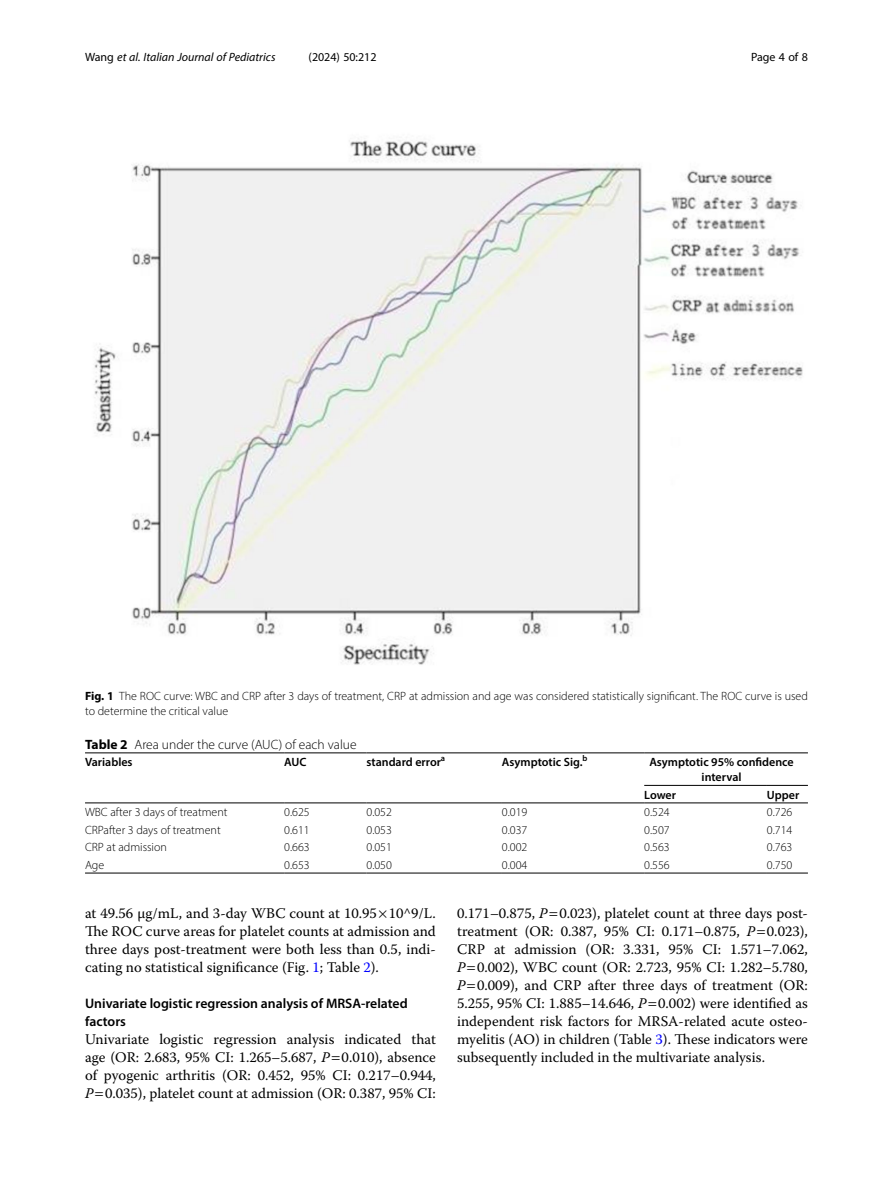
<style>
.page{position:relative;width:893px;height:1191px;background:#fff}
.page>*{position:absolute;margin:0;border:0;box-sizing:border-box;transform-origin:0 0}
.Body_Text{font:14.7px/18px "Warnock Pro";color:#000;text-align:justify}
.Body_Text_Indent{font:14.7px/18px "Warnock Pro";color:#000;text-align:justify}
.Head_2{font:600 13.8px/18px "Myriad Pro";color:#000}
.Table_Caption{font:300 13.5px "Myriad Pro";color:#000}
.Table_Body{font:300 12px "Myriad Pro";color:#000}
.Figure_Caption{font:300 12px/15px "Myriad Pro";color:#000}
.Table_Head{font:600 12px/15px "Myriad Pro";color:#000;text-align:center}
.t1{font:italic 12px "Myriad Pro";color:#000}
.t2{font:12px "Myriad Pro";color:#000}
.s1{font-style:normal}
.s2{font-weight:700}
.s3{color:#00f}
.s4{font-style:italic}
</style>
<div class="page">
<hr style="left:85px;top:802px;width:199px;height:1px;background:#000">
<hr style="left:284px;top:802px;width:82px;height:1px;background:#000">
<hr style="left:366px;top:802px;width:136px;height:1px;background:#000">
<hr style="left:502px;top:802px;width:142px;height:1px;background:#000">
<hr style="left:284px;top:752px;width:82px;height:1px;background:#000">
<hr style="left:366px;top:752px;width:136px;height:1px;background:#000">
<hr style="left:502px;top:752px;width:142px;height:1px;background:#000">
<hr style="left:644px;top:802px;width:123px;height:1px;background:#000">
<hr style="left:767px;top:802px;width:41px;height:1px;background:#000">
<hr style="left:85px;top:872px;width:199px;height:1px;background:#000">
<hr style="left:284px;top:872px;width:82px;height:1px;background:#000">
<hr style="left:366px;top:872px;width:136px;height:1px;background:#000">
<hr style="left:502px;top:872px;width:142px;height:1px;background:#000">
<hr style="left:644px;top:872px;width:123px;height:1px;background:#000">
<hr style="left:767px;top:872px;width:41px;height:1px;background:#000">
<hr style="left:85px;top:752px;width:199px;height:1px;background:#000">
<hr style="left:644px;top:752px;width:123px;height:1px;background:#000">
<hr style="left:767px;top:752px;width:41px;height:1px;background:#000">
<hr style="left:644px;top:785px;width:123px;height:1px;background:#000">
<hr style="left:767px;top:785px;width:41px;height:1px;background:#000">
<img style="left:94px;top:138px;width:709px;height:527px">
<p class="t1" style="left:85px;top:50px;width:192px"><span class="s1">Wang</span> et al. Italian Journal of Pediatrics</p>
<p class="t2" style="left:309px;top:50px;width:70px">(2024) 50:212</p>
<p class="t2" style="left:751px;top:50px;width:58px">Page 4 of 8</p>
<p class="Figure_Caption" style="left:85px;top:688px;width:724px"><span class="s2">Fig. 1</span> The ROC curve: WBC and CRP after 3 days of treatment, CRP at admission and age was considered statistically significant. The ROC curve is used to determine the critical value</p>
<p class="Table_Caption" style="left:85px;top:736px;width:273px"><span class="s2">Table 2</span> Area under the curve (AUC) of each value</p>
<p class="Table_Head" style="left:85px;top:754px;width:49px">Variables</p>
<p class="Table_Head" style="left:284px;top:754px;width:24px">AUC</p>
<p class="Table_Head" style="left:366px;top:754px;width:80px">standard error<sup>a</sup></p>
<p class="Table_Head" style="left:502px;top:754px;width:87px">Asymptotic Sig.<sup>b</sup></p>
<p class="Table_Head" style="left:649px;top:754px;width:146px">Asymptotic 95% confidence interval</p>
<p class="Table_Head" style="left:644px;top:787px;width:33px">Lower</p>
<p class="Table_Head" style="left:767px;top:787px;width:34px">Upper</p>
<p class="Table_Body" style="left:85px;top:805px;width:144px">WBC after 3 days of treatment</p>
<p class="Table_Body" style="left:284px;top:805px;width:27px">0.625</p>
<p class="Table_Body" style="left:366px;top:805px;width:27px">0.052</p>
<p class="Table_Body" style="left:502px;top:805px;width:27px">0.019</p>
<p class="Table_Body" style="left:644px;top:805px;width:27px">0.524</p>
<p class="Table_Body" style="left:767px;top:805px;width:27px">0.726</p>
<p class="Table_Body" style="left:85px;top:822px;width:137px">CRPafter 3 days of treatment</p>
<p class="Table_Body" style="left:284px;top:822px;width:27px">0.611</p>
<p class="Table_Body" style="left:366px;top:822px;width:27px">0.053</p>
<p class="Table_Body" style="left:502px;top:822px;width:27px">0.037</p>
<p class="Table_Body" style="left:644px;top:822px;width:27px">0.507</p>
<p class="Table_Body" style="left:767px;top:822px;width:27px">0.714</p>
<p class="Table_Body" style="left:85px;top:840px;width:83px">CRP at admission</p>
<p class="Table_Body" style="left:284px;top:840px;width:27px">0.663</p>
<p class="Table_Body" style="left:366px;top:840px;width:27px">0.051</p>
<p class="Table_Body" style="left:502px;top:840px;width:27px">0.002</p>
<p class="Table_Body" style="left:644px;top:840px;width:27px">0.563</p>
<p class="Table_Body" style="left:767px;top:840px;width:27px">0.763</p>
<p class="Table_Body" style="left:85px;top:857px;width:21px">Age</p>
<p class="Table_Body" style="left:284px;top:857px;width:27px">0.653</p>
<p class="Table_Body" style="left:366px;top:857px;width:27px">0.050</p>
<p class="Table_Body" style="left:502px;top:857px;width:27px">0.004</p>
<p class="Table_Body" style="left:644px;top:857px;width:27px">0.556</p>
<p class="Table_Body" style="left:767px;top:857px;width:27px">0.750</p>
<p class="Body_Text_Indent" style="left:85px;top:904px;width:352px">at 49.56 µg/mL, and 3-day WBC count at 10.95 10^9/L.<br>The ROC curve areas for platelet counts at admission and three days post-treatment were both less than 0.5, indi&shy;cating no statistical significance (Fig. <span class="s3">1</span>; Table <span class="s3">2</span>).</p>
<p class="Head_2" style="left:85px;top:994px;width:324px">Univariate logistic regression analysis of MRSA-related factors</p>
<p class="Body_Text" style="left:85px;top:1030px;width:352px">Univariate logistic regression analysis indicated that age (OR: 2.683, 95% CI: 1.265–5.687, <span class="s4">P</span> 0.010), absence of pyogenic arthritis (OR: 0.452, 95% CI: 0.217–0.944, <span class="s4">P</span> 0.035), platelet count at admission (OR: 0.387, 95% CI:</p>
<p class="Body_Text" style="left:457px;top:904px;width:352px">0.171–0.875, <span class="s4">P</span> 0.023), platelet count at three days post&shy;treatment (OR: 0.387, 95% CI: 0.171–0.875, <span class="s4">P</span> 0.023), CRP at admission (OR: 3.331, 95% CI: 1.571–7.062, <span class="s4">P</span> 0.002), WBC count (OR: 2.723, 95% CI: 1.282–5.780, <span class="s4">P</span> 0.009), and CRP after three days of treatment (OR:<br>5.255, 95% CI: 1.885–14.646, <span class="s4">P</span> 0.002) were identified as independent risk factors for MRSA-related acute osteo&shy;myelitis (AO) in children (Table <span class="s3">3</span>). These indicators were subsequently included in the multivariate analysis.</p>
</div>
